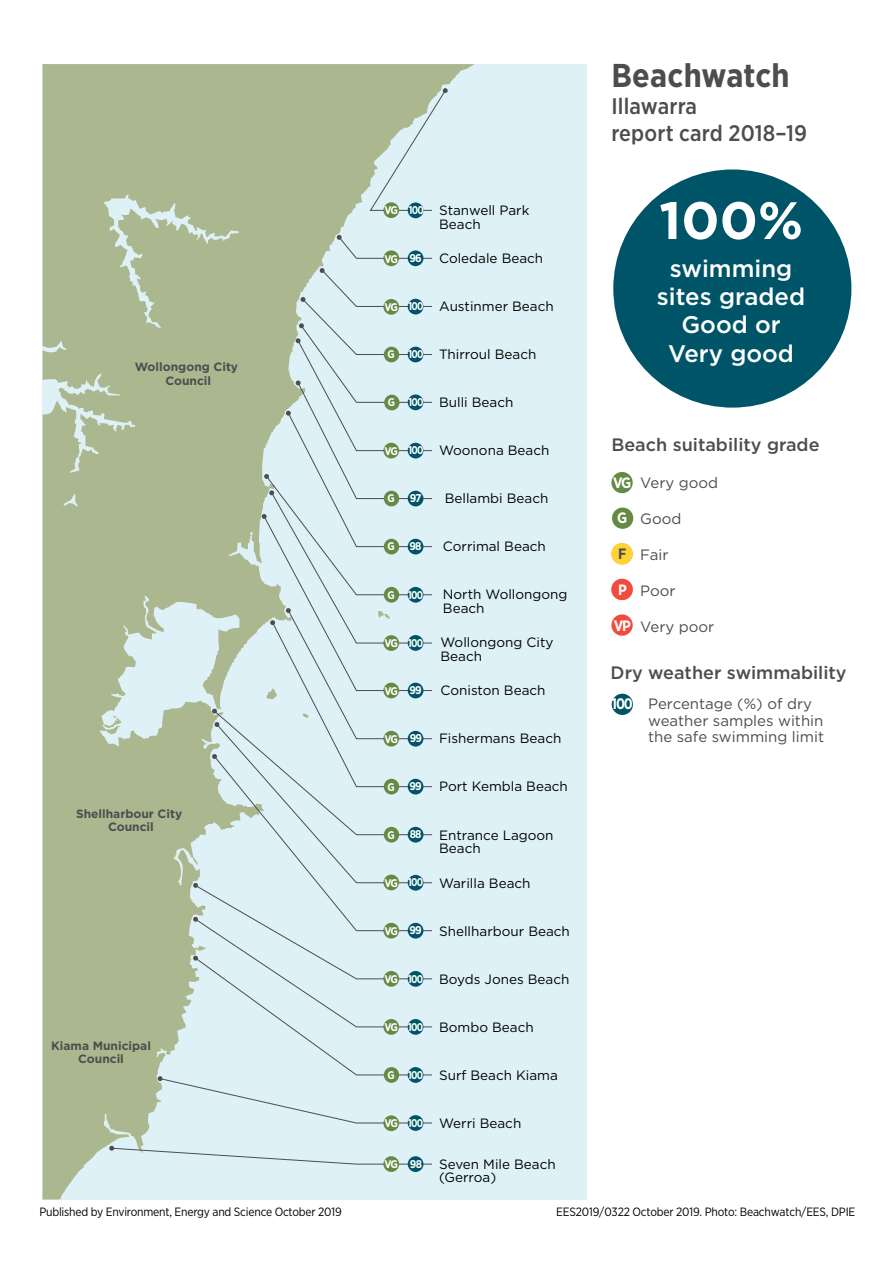
<style>
.page{position:relative;width:893px;height:1263px;background:#fff}
.page>*{position:absolute;margin:0;border:0;box-sizing:border-box;transform-origin:0 0}
.t1{font:700 52.5px "Gotham";color:#fff}
.t2{font:700 33px "Gotham Narrow";letter-spacing:.01em;color:#4d4d4f}
.t3{font:500 24px/28.5px "Gotham";color:#fff;text-align:center}
.t4{font:500 22.5px/27px "Gotham Narrow";letter-spacing:.01em;color:#4d4d4f}
.t5{font:500 18px "Gotham";color:#4d4d4f}
.t6{font:700 15.15px "Gotham Narrow";color:#fff;scale:.93 1}
.t7{font:15px/16.5px "Gotham";color:#4d4d4f}
.t8{font:700 15px "Gotham Narrow";color:#fff}
.t9{font:700 15px "Gotham Narrow";color:#4d4d4f}
.t10{font:13.5px/13.5px "Gotham";color:#010101}
.t11{font:12px "Gotham Narrow";letter-spacing:-.015em;color:#000}
.t12{font:700 12px/13.5px "Gotham";color:#4d4d4f;text-align:center}
.t13{font:700 11.25px "Gotham Narrow";letter-spacing:-.075em;color:#fff;scale:.9 1}
.t14{font:700 11.25px "Gotham Narrow";letter-spacing:-.075em;color:#fff}
.t15{font:700 11.1px "Gotham Narrow";letter-spacing:-.11em;color:#fff}
</style>
<div class="page">
<div style="left:43px;top:64px;width:544px;height:1135px;background:#ddf1f7"></div>
<svg style="left:43px;top:64px;width:432px;height:1135px;fill:#abb88f"></svg>
<div style="left:408px;top:1115px;width:15px;height:16px;background:#005468;border-radius:50%"></div>
<div style="left:408px;top:250px;width:15px;height:16px;background:#005468;border-radius:50%"></div>
<div style="left:408px;top:202px;width:15px;height:16px;background:#005468;border-radius:50%"></div>
<div style="left:408px;top:1156px;width:15px;height:16px;background:#005468;border-radius:50%"></div>
<div style="left:383px;top:202px;width:16px;height:16px;background:#658a43;border-radius:50%"></div>
<div style="left:383px;top:1115px;width:16px;height:16px;background:#658a43;border-radius:50%"></div>
<div style="left:383px;top:1156px;width:16px;height:16px;background:#658a43;border-radius:50%"></div>
<div style="left:383px;top:250px;width:16px;height:16px;background:#658a43;border-radius:50%"></div>
<svg style="left:369px;top:88px;width:79px;height:123px"></svg>
<svg style="left:337px;top:235px;width:96px;height:24px"></svg>
<svg style="left:109px;top:1146px;width:324px;height:19px"></svg>
<svg style="left:158px;top:268px;width:275px;height:856px"></svg>
<div style="left:611px;top:472px;width:22px;height:21px;background:#658a43;border-radius:50%"></div>
<div style="left:611px;top:614px;width:22px;height:22px;background:#f04b3e;border-radius:50%"></div>
<div style="left:611px;top:543px;width:22px;height:21px;background:#ffd331;border-radius:50%"></div>
<div style="left:611px;top:579px;width:22px;height:21px;background:#f04b3e;border-radius:50%"></div>
<div style="left:612px;top:508px;width:21px;height:21px;background:#658a43;border-radius:50%"></div>
<div style="left:612px;top:694px;width:21px;height:21px;background:#005468;border-radius:50%"></div>
<div style="left:613px;top:169px;width:238px;height:239px;background:#005468;border-radius:50%"></div>
<p class="t12" style="left:135px;top:360px;width:105px">Wollongong City<br>Council</p>
<p class="t12" style="left:76px;top:807px;width:108px">Shellharbour City<br>Council</p>
<p class="t12" style="left:51px;top:1039px;width:101px">Kiama Municipal<br>Council</p>
<h2 class="t2" style="left:611px;top:54px;width:180px">Beachwatch</h2>
<h3 class="t4" style="left:611px;top:92px;width:197px">Illawarra<br>report card 2018–19</h3>
<p class="t15" style="left:385px;top:203px;width:15px">VG</p>
<p class="t13" style="left:409px;top:203px;width:18px">100</p>
<p class="t10" style="left:439px;top:203px;width:92px">Stanwell Park<br>Beach</p>
<p class="t15" style="left:385px;top:251px;width:15px">VG</p>
<p class="t14" style="left:409px;top:251px;width:14px">96</p>
<p class="t10" style="left:439px;top:251px;width:106px">Coledale Beach</p>
<p class="t15" style="left:385px;top:300px;width:15px">VG</p>
<p class="t13" style="left:408px;top:299px;width:18px">100</p>
<p class="t10" style="left:439px;top:299px;width:116px">Austinmer Beach</p>
<p class="t15" style="left:387px;top:347px;width:9px">G</p>
<p class="t13" style="left:408px;top:347px;width:18px">100</p>
<p class="t10" style="left:439px;top:347px;width:99px">Thirroul Beach</p>
<h1 class="t1" style="left:659px;top:186px;width:145px">100%</h1>
<h3 class="t3" style="left:657px;top:253px;width:150px">swimming sites graded<br>Good or<br>Very good</h3>
<p class="t15" style="left:388px;top:395px;width:9px">G</p>
<p class="t13" style="left:408px;top:395px;width:18px">100</p>
<p class="t10" style="left:439px;top:395px;width:76px">Bulli Beach</p>
<p class="t15" style="left:385px;top:444px;width:15px">VG</p>
<p class="t13" style="left:408px;top:443px;width:18px">100</p>
<p class="t10" style="left:439px;top:443px;width:112px">Woonona Beach</p>
<h3 class="t5" style="left:611px;top:433px;width:210px">Beach suitability grade</h3>
<p class="t15" style="left:387px;top:491px;width:9px">G</p>
<p class="t14" style="left:410px;top:491px;width:13px">97</p>
<p class="t10" style="left:445px;top:491px;width:105px">Bellambi Beach</p>
<p class="t15" style="left:387px;top:539px;width:9px">G</p>
<p class="t14" style="left:410px;top:539px;width:14px">98</p>
<p class="t10" style="left:443px;top:539px;width:104px">Corrimal Beach</p>
<p class="t15" style="left:387px;top:588px;width:9px">G</p>
<p class="t13" style="left:408px;top:587px;width:18px">100</p>
<p class="t10" style="left:443px;top:587px;width:126px">North Wollongong<br>Beach</p>
<p class="t8" style="left:613px;top:473px;width:20px">VG</p>
<p class="t8" style="left:617px;top:508px;width:12px">G</p>
<p class="t9" style="left:618px;top:544px;width:10px">F</p>
<p class="t8" style="left:618px;top:580px;width:10px">P</p>
<p class="t8" style="left:614px;top:616px;width:19px">VP</p>
<p class="t7" style="left:640px;top:474px;width:79px">Very good</p>
<p class="t7" style="left:640px;top:510px;width:43px">Good</p>
<p class="t7" style="left:640px;top:546px;width:30px">Fair</p>
<p class="t7" style="left:640px;top:582px;width:37px">Poor</p>
<p class="t7" style="left:640px;top:618px;width:75px">Very poor</p>
<p class="t15" style="left:385px;top:636px;width:15px">VG</p>
<p class="t13" style="left:408px;top:635px;width:18px">100</p>
<p class="t10" style="left:440px;top:636px;width:114px">Wollongong City<br>Beach</p>
<p class="t15" style="left:385px;top:684px;width:15px">VG</p>
<p class="t14" style="left:409px;top:683px;width:14px">99</p>
<p class="t10" style="left:440px;top:684px;width:107px">Coniston Beach</p>
<p class="t15" style="left:385px;top:732px;width:15px">VG</p>
<p class="t14" style="left:410px;top:731px;width:14px">99</p>
<p class="t15" style="left:387px;top:779px;width:9px">G</p>
<p class="t14" style="left:409px;top:779px;width:14px">99</p>
<p class="t10" style="left:439px;top:732px;width:124px">Fishermans Beach</p>
<p class="t10" style="left:439px;top:780px;width:130px">Port Kembla Beach</p>
<h3 class="t5" style="left:611px;top:661px;width:238px">Dry weather swimmability</h3>
<p class="t7" style="left:648px;top:695px;width:177px">Percentage (%) of dry weather samples within the safe swimming limit</p>
<p class="t6" style="left:612px;top:694px;width:24px">100</p>
<p class="t15" style="left:387px;top:827px;width:9px">G</p>
<p class="t14" style="left:410px;top:827px;width:13px">88</p>
<p class="t10" style="left:439px;top:828px;width:116px">Entrance Lagoon<br>Beach</p>
<p class="t15" style="left:385px;top:876px;width:15px">VG</p>
<p class="t15" style="left:385px;top:924px;width:15px">VG</p>
<p class="t13" style="left:408px;top:875px;width:18px">100</p>
<p class="t14" style="left:409px;top:923px;width:14px">99</p>
<p class="t10" style="left:439px;top:876px;width:93px">Warilla Beach</p>
<p class="t10" style="left:439px;top:924px;width:132px">Shellharbour Beach</p>
<p class="t15" style="left:385px;top:972px;width:15px">VG</p>
<p class="t13" style="left:408px;top:971px;width:18px">100</p>
<p class="t10" style="left:439px;top:972px;width:132px">Boyds Jones Beach</p>
<p class="t15" style="left:385px;top:1020px;width:15px">VG</p>
<p class="t13" style="left:408px;top:1019px;width:18px">100</p>
<p class="t10" style="left:439px;top:1020px;width:96px">Bombo Beach</p>
<p class="t15" style="left:387px;top:1068px;width:9px">G</p>
<p class="t13" style="left:408px;top:1067px;width:18px">100</p>
<p class="t10" style="left:439px;top:1068px;width:120px">Surf Beach Kiama</p>
<p class="t15" style="left:385px;top:1116px;width:15px">VG</p>
<p class="t15" style="left:385px;top:1157px;width:15px">VG</p>
<p class="t13" style="left:408px;top:1115px;width:18px">100</p>
<p class="t14" style="left:410px;top:1157px;width:14px">98</p>
<p class="t10" style="left:439px;top:1116px;width:84px">Werri Beach</p>
<p class="t10" style="left:439px;top:1157px;width:118px">Seven Mile Beach (Gerroa)</p>
<p class="t11" style="left:39px;top:1204px;width:304px">Published by Environment, Energy and Science October 2019</p>
<p class="t11" style="left:556px;top:1204px;width:301px">EES2019/0322 October 2019. Photo: Beachwatch/EES, DPIE</p>
</div>
